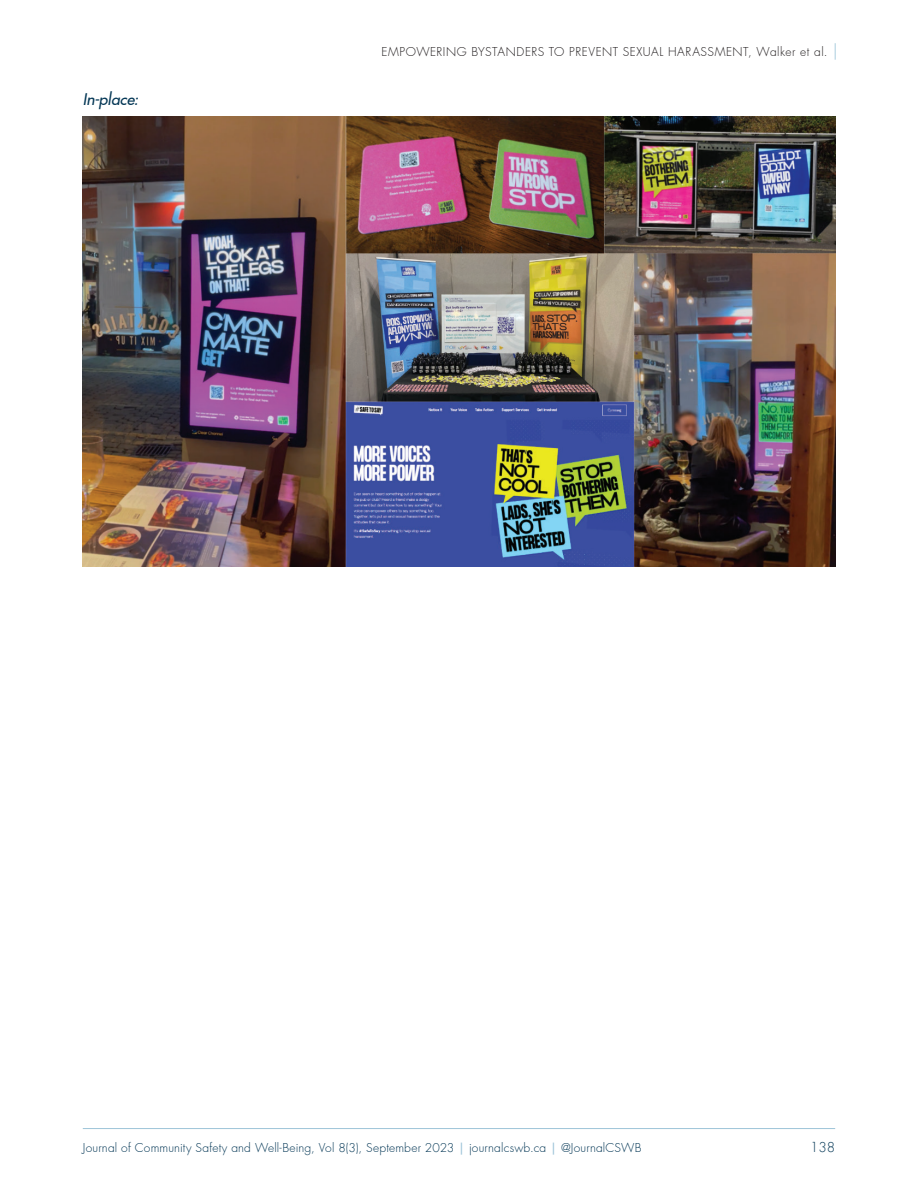
<style>
.page{position:relative;width:918px;height:1188px;background:#fff}
.page>*{position:absolute;margin:0;border:0;box-sizing:border-box;transform-origin:0 0}
.t1{font:italic 500 15.75px "Futura LT Pro";letter-spacing:-.005em;color:#043755}
.t2{font:300 13.5px "Futura LT Pro";color:#043755}
.t3{font:300 12px "Futura LT Pro";letter-spacing:.015em;color:#043755}
.t4{font:300 12px "Futura LT Pro";letter-spacing:.045em;color:#231f20}
.s1{font-weight:500;color:#9cc4d8}
</style>
<div class="page">
<hr style="left:83px;top:1128px;width:752px;height:1px;background:#3889b0">
<svg style="left:835px;top:43px;width:1px;height:17px"></svg>
<img style="left:83px;top:117px;width:752px;height:449px">
<h1 class="t1" style="left:83px;top:87px;width:57px">In-place:</h1>
<p class="t4" style="left:381px;top:44px;width:448px">EMPOWERING BYSTANDERS TO PREVENT SEXUAL HARASSMENT, Walker et al.</p>
<p class="t3" style="left:83px;top:1140px;width:560px">Journal of Community Safety and Well-Being, Vol 8(3), September 2023 <span class="s1">|</span> journalcswb.ca <span class="s1">|</span> @JournalCSWB</p>
<p class="t2" style="left:810px;top:1138px;width:27px">138</p>
</div>
